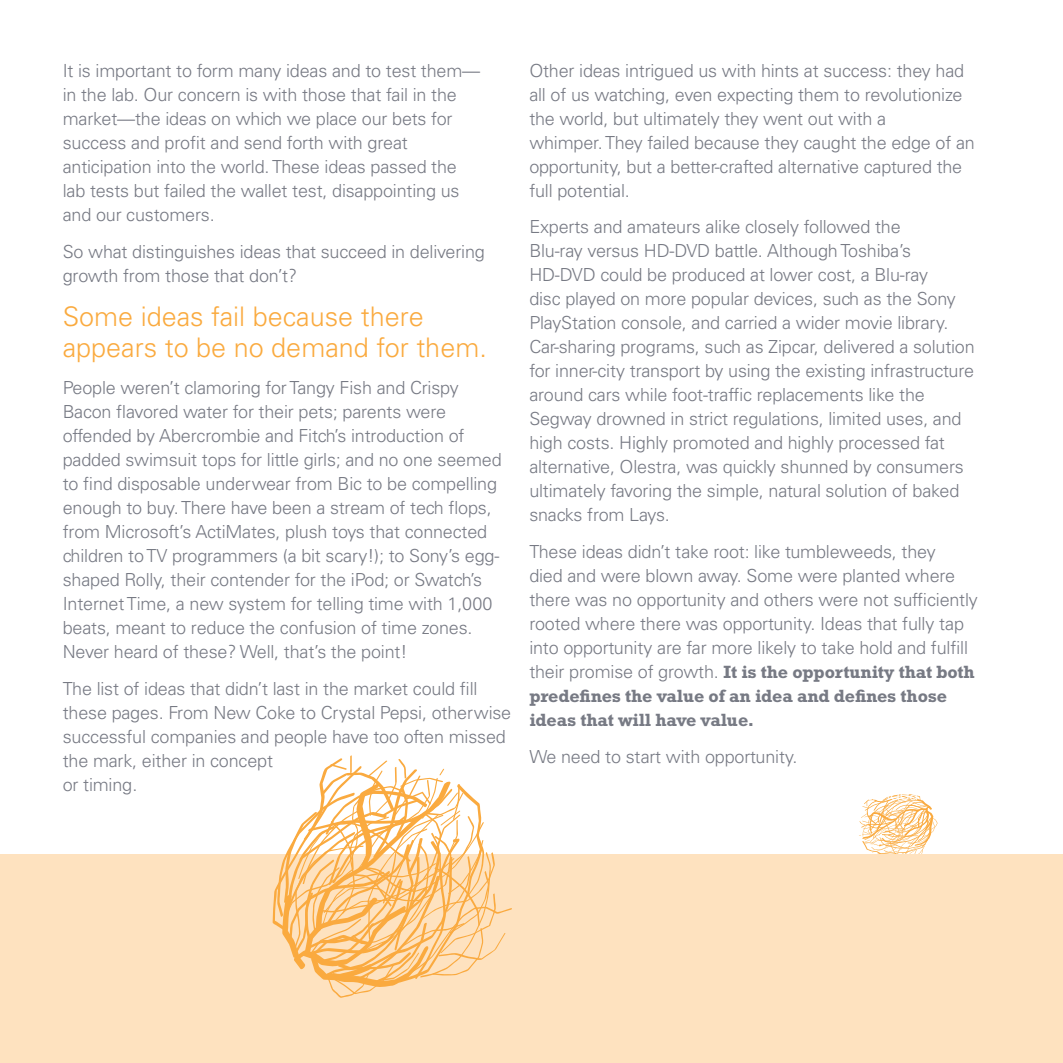
<style>
.page{position:relative;width:1063px;height:1063px;background:#fff}
.page>*{position:absolute;margin:0;border:0;box-sizing:border-box;transform-origin:0 0}
.t1{font:300 27px/31.5px "Univers LT Std";color:#faaa3f}
.t2{font:300 18px/24px "Univers LT Std";letter-spacing:-.01em;color:#777a84}
.t3{font:700 18px/24px "Rockwell Std";letter-spacing:-.01em;color:#777a84}
.s1{font-family:"Univers LT Std";font-weight:300}
</style>
<div class="page">
<svg style="left:859px;top:794px;width:79px;height:61px"></svg>
<div style="left:0;top:855px;width:1063px;height:208px;background:#fee2bf"></div>
<svg style="left:272px;top:755px;width:240px;height:243px"></svg>
<p class="t2" style="left:63px;top:58px;width:419px">It is important to form many ideas and to test them— in the lab. Our concern is with those that fail in the market—the ideas on which we place our bets for success and profit and send forth with great anticipation into the world. These ideas passed the lab tests but failed the wallet test, disappointing us and our customers.</p>
<p class="t2" style="left:63px;top:239px;width:424px">So what distinguishes ideas that succeed in delivering growth from those that don’t?</p>
<h1 class="t1" style="left:63px;top:301px;width:426px">Some ideas fail because there appears to be no demand for them.</h1>
<p class="t2" style="left:63px;top:376px;width:440px">People weren’t clamoring for Tangy Fish and Crispy Bacon flavored water for their pets; parents were offended by Abercrombie and Fitch’s introduction of padded swimsuit tops for little girls; and no one seemed to find disposable underwear from Bic to be compelling enough to buy. There have been a stream of tech flops, from Microsoft’s ActiMates, plush toys that connected children to TV programmers (a bit scary!); to Sony’s egg&shy;shaped Rolly, their contender for the iPod; or Swatch’s Internet Time, a new system for telling time with 1,000 beats, meant to reduce the confusion of time zones.<br>Never heard of these? Well, that’s the point!</p>
<p class="t2" style="left:63px;top:676px;width:450px">The list of ideas that didn’t last in the market could fill these pages. From New Coke to Crystal Pepsi, otherwise successful companies and people have too often missed the mark, either in concept<br>or timing.</p>
<p class="t2" style="left:529px;top:58px;width:447px">Other ideas intrigued us with hints at success: they had all of us watching, even expecting them to revolutionize the world, but ultimately they went out with a<br>whimper. They failed because they caught the edge of an opportunity, but a better-crafted alternative captured the full potential.</p>
<p class="t2" style="left:529px;top:215px;width:447px">Experts and amateurs alike closely followed the<br>Blu-ray versus H D-DVD battle. Although Toshiba’s<br>H D-DVD could be produced at lower cost, a Blu-ray<br>disc played on more popular devices, such as the Sony PlayStation console, and carried a wider movie library.<br>Car-sharing programs, such as Zipcar, delivered a solution for inner-city transport by using the existing infrastructure around cars while foot-traffic replacements like the Segway drowned in strict regulations, limited uses, and high costs. H ighly promoted and highly processed fat alternative, Olestra, was quickly shunned by consumers ultimately favoring the simple, natural solution of baked snacks from Lays.</p>
<p class="t2" style="left:529px;top:540px;width:450px">These ideas didn’t take root: like tumbleweeds, they<br>died and were blown away. Some were planted where there was no opportunity and others were not sufficiently rooted where there was opportunity. Ideas that fully tap into opportunity are far more likely to take hold and fulfill</p>
<p class="t3" style="left:529px;top:660px;width:447px"><span class="s1">their promise of growth.</span> It is the opportunity that both predefines the value of an idea and defines those ideas that will have value.</p>
<p class="t2" style="left:529px;top:744px;width:270px">We need to start with opportunity.</p>
</div>
